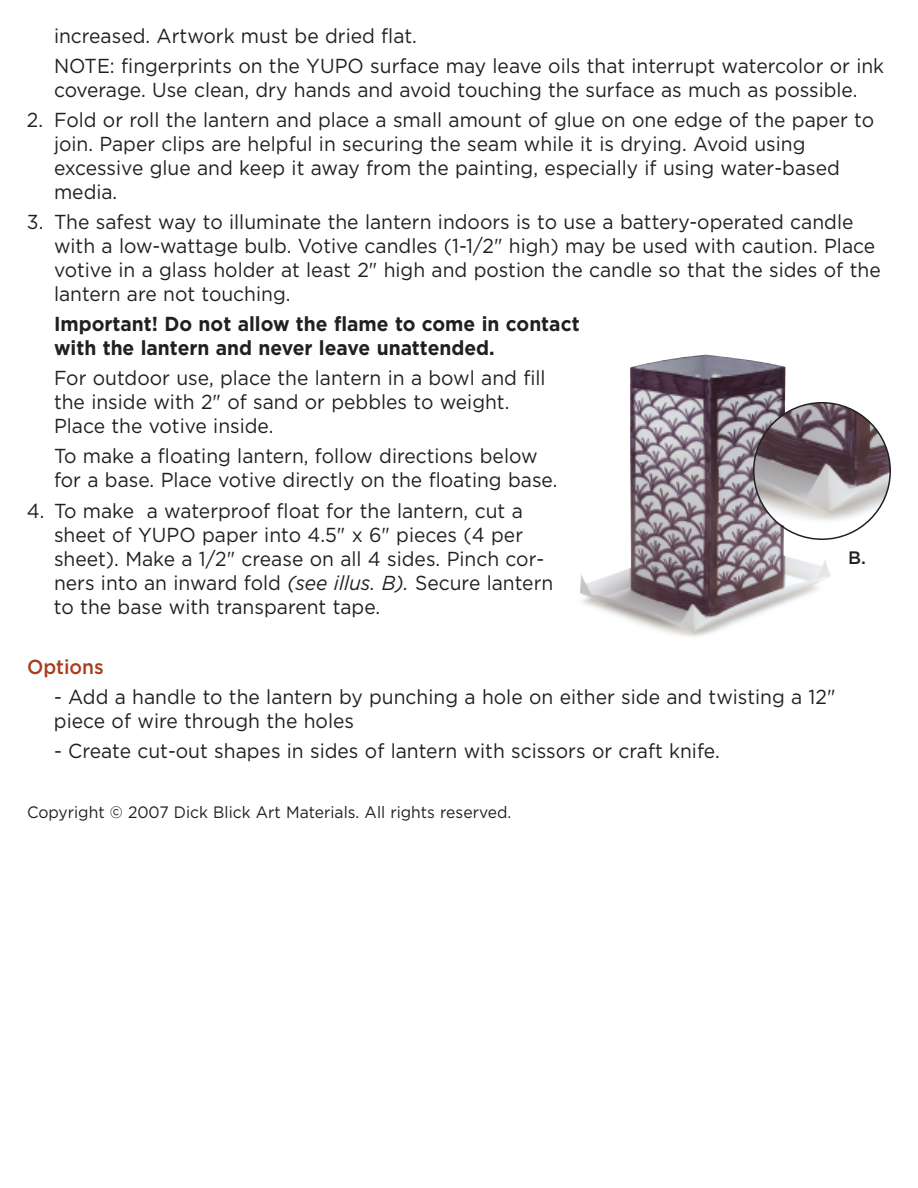
<style>
.page{position:relative;width:918px;height:1188px;background:#fff}
.page>*{position:absolute;margin:0;border:0;box-sizing:border-box;transform-origin:0 0}
.t1{font:20.25px/24px "Gotham";color:#231f20;scale:.95 1}
.t2{font:700 20.25px/24px "Gotham";color:#231f20;scale:.95 1}
.t3{font:500 20.25px "Gotham";color:#aa3c1d;scale:.95 1}
.t4{font:500 18px "Gotham";color:#231f20}
.t5{font:16.5px "Gotham";color:#231f20;scale:.95 1}
.s1{font-style:italic}
</style>
<div class="page">
<img style="left:579px;top:355px;width:252px;height:282px">
<svg style="left:753px;top:402px;width:138px;height:138px"></svg>
<p class="t1" style="left:54px;top:21px;width:875px;line-height:30px">increased. Artwork must be dried flat.<br>NOTE: fingerprints on the YUPO surface may leave oils that interrupt watercolor or ink</p>
<p class="t1" style="left:54px;top:78px;width:847px">coverage. Use clean, dry hands and avoid touching the surface as much as possible.</p>
<p class="t1" style="left:54px;top:108px;width:865px;text-indent:-27px">2. Fold or roll the lantern and place a small amount of glue on one edge of the paper to join. Paper clips are helpful in securing the seam while it is drying. Avoid using excessive glue and keep it away from the painting, especially if using water-based media.</p>
<p class="t1" style="left:54px;top:210px;width:872px;text-indent:-27px">3. The safest way to illuminate the lantern indoors is to use a battery-operated candle with a low-wattage bulb. Votive candles (1-1/2" high) may be used with caution. Place votive in a glass holder at least 2" high and postion the candle so that the sides of the lantern are not touching.</p>
<p class="t2" style="left:54px;top:312px;width:555px">Important! Do not allow the flame to come in contact with the lantern and never leave unattended.</p>
<p class="t1" style="left:54px;top:366px;width:519px">For outdoor use, place the lantern in a bowl and fill the inside with 2" of sand or pebbles to weight.<br>Place the votive inside.</p>
<p class="t1" style="left:54px;top:444px;width:532px">To make a floating lantern, follow directions below for a base. Place votive directly on the floating base.</p>
<p class="t1" style="left:54px;top:499px;width:527px;text-indent:-27px">4. To make a waterproof float for the lantern, cut a sheet of YUPO paper into 4.5" x 6" pieces (4 per sheet). Make a 1/2" crease on all 4 sides. Pinch cor&shy;ners into an inward fold <span class="s1">(see illus. B).</span> Secure lantern to the base with transparent tape.</p>
<p class="t4" style="left:848px;top:547px;width:19px">B.</p>
<p class="t3" style="left:27px;top:655px;width:82px">Options</p>
<p class="t1" style="left:54px;top:685px;width:824px">- Add a handle to the lantern by punching a hole on either side and twisting a 12" piece of wire through the holes</p>
<p class="t1" style="left:54px;top:739px;width:702px">- Create cut-out shapes in sides of lantern with scissors or craft knife.</p>
<p class="t5" style="left:27px;top:802px;width:511px">Copyright © 2007 Dick Blick Art Materials. All rights reserved.</p>
</div>
